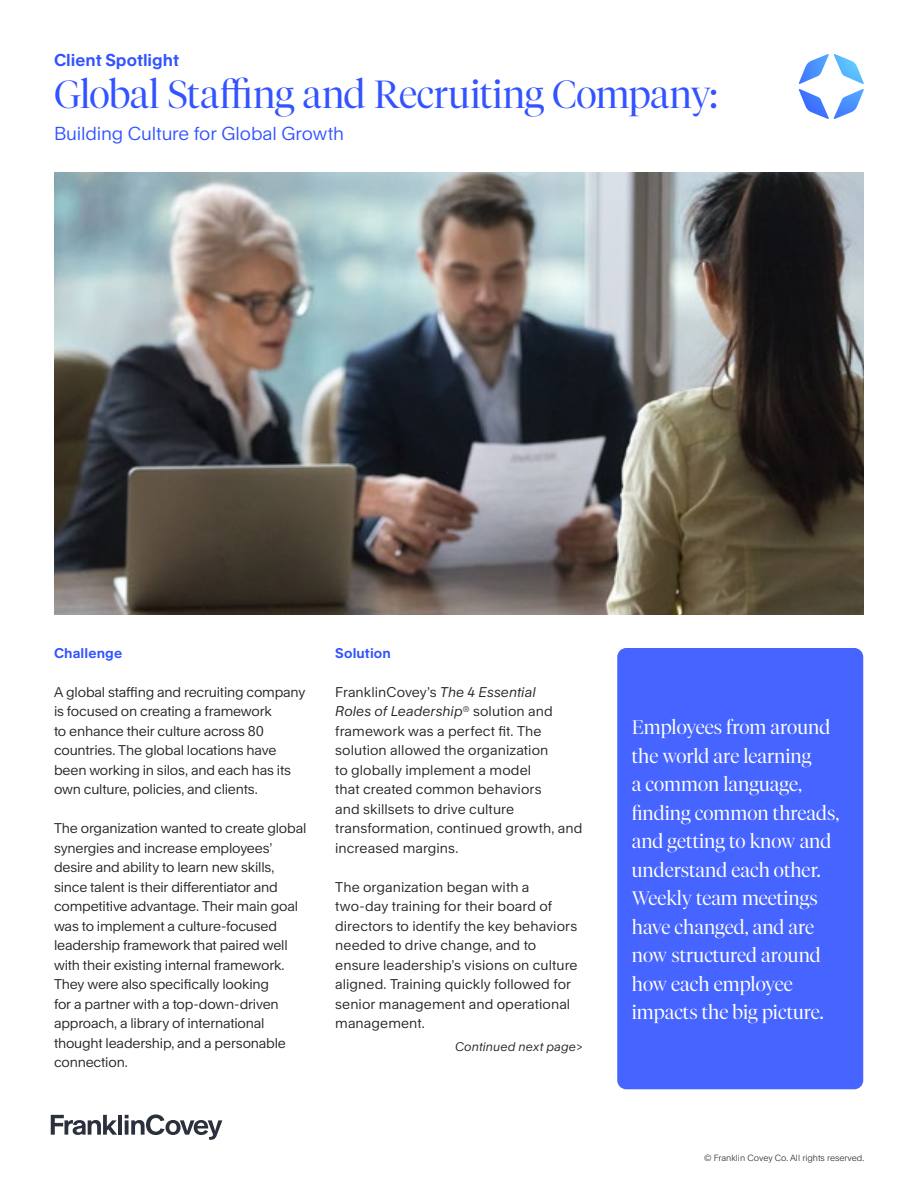
<style>
.page{position:relative;width:918px;height:1188px;background:#fff}
.page>*{position:absolute;margin:0;border:0;box-sizing:border-box;transform-origin:0 0}
.t1{font:300 39px "Tiempos Fine";letter-spacing:-.015em;color:#3253ff}
.t2{font:300 19.5px/28.5px "Tiempos Fine";color:#fff}
.t3{font:18px "Rand";letter-spacing:-.005em;color:#3253ff}
.t4{font:700 16.5px "Rand";color:#3253ff}
.t5{font:13.5px/19.5px "Rand";letter-spacing:-.01em;color:#231f20}
.t6{font:700 13.5px "Rand";letter-spacing:.01em;color:#3253ff}
.t7{font:italic 12px "Rand";letter-spacing:.01em;color:#231f20}
.t8{font:300 8.7px "Rand";color:#231f20}
.s1{font-style:italic}
</style>
<div class="page">
<img style="left:54px;top:173px;width:810px;height:441px">
<svg style="left:51px;top:1115px;width:66px;height:20px"></svg>
<hr style="left:118px;top:1115px;width:4px;height:20px;background:#2b303d">
<svg style="left:125px;top:1114px;width:97px;height:26px"></svg>
<div style="left:617px;top:648px;width:246px;height:441px;background:#4664ff;border-radius:9px"></div>
<svg style="left:799px;top:54px;width:65px;height:65px"></svg>
<p class="t4" style="left:54px;top:47px;width:127px">Client Spotlight</p>
<h1 class="t1" style="left:54px;top:71px;width:665px">Global Staffing and Recruiting Company:</h1>
<h3 class="t3" style="left:54px;top:119px;width:292px">Building Culture for Global Growth</h3>
<p class="t6" style="left:54px;top:642px;width:70px">Challenge</p>
<p class="t5" style="left:54px;top:681px;width:253px">A global staffing and recruiting company is focused on creating a framework<br>to enhance their culture across 80 countries. The global locations have been working in silos, and each has its own culture, policies, and clients.</p>
<p class="t5" style="left:54px;top:817px;width:254px">The organization wanted to create global synergies and increase employees’ desire and ability to learn new skills, since talent is their differentiator and competitive advantage. Their main goal was to implement a culture-focused leadership framework that paired well with their existing internal framework.<br>They were also specifically looking<br>for a partner with a top-down-driven approach, a library of international thought leadership, and a personable connection.</p>
<p class="t6" style="left:335px;top:642px;width:57px">Solution</p>
<p class="t5" style="left:335px;top:681px;width:249px">FranklinCovey’s <span class="s1">The 4 Essential<br>Roles of Leadership</span><sup>®</sup> solution and framework was a perfect fit. The solution allowed the organization<br>to globally implement a model<br>that created common behaviors<br>and skillsets to drive culture transformation, continued growth, and increased margins.</p>
<p class="t5" style="left:335px;top:876px;width:244px">The organization began with a two-day training for their board of directors to identify the key behaviors needed to drive change, and to ensure leadership’s visions on culture aligned. Training quickly followed for senior management and operational management.</p>
<p class="t7" style="left:455px;top:1037px;width:129px">Continued next page&gt;</p>
<p class="t2" style="left:632px;top:713px;width:209px">Employees from around the world are learning<br>a common language, finding common threads, and getting to know and understand each other.<br>Weekly team meetings have changed, and are now structured around how each employee impacts the big picture.</p>
<p class="t8" style="left:704px;top:1151px;width:162px">© Franklin Covey Co. All rights reserved.</p>
</div>
